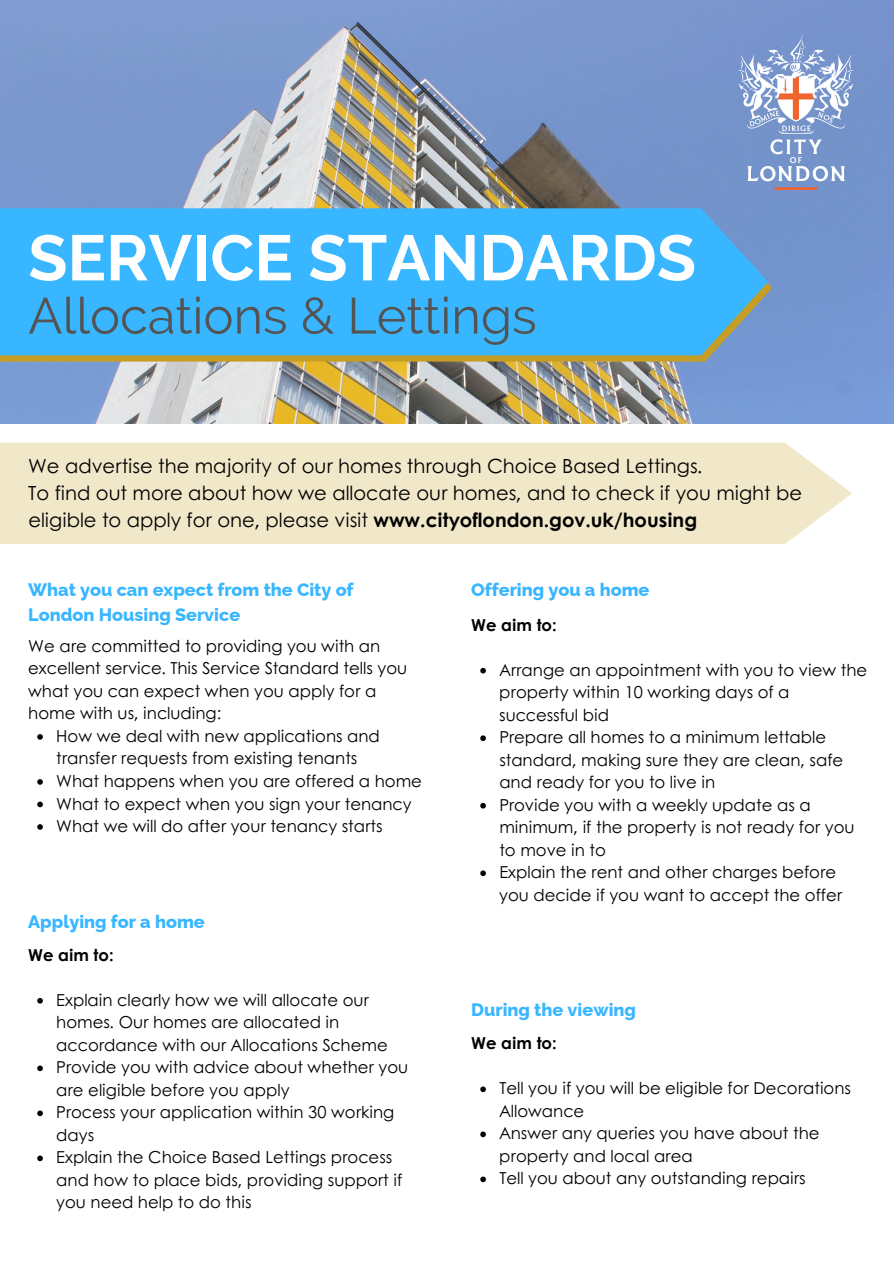
<style>
.page{position:relative;width:894px;height:1264px;background:#fff}
.page>*{position:absolute;margin:0;border:0;box-sizing:border-box;transform-origin:0 0}
.t1{font:700 64.05px "Raleway";color:#fff}
.t2{font:50.55px "Raleway";color:#545454}
.t3{font:19.5px/27px "Century Gothic";color:#000}
.t4{font:800 18px/24.8px "Raleway";color:#38b6ff}
.t5{font:16.5px/22.5px "Century Gothic";color:#000}
.t6{font:700 16.5px "Century Gothic";color:#000}
.s1{font-weight:700}
</style>
<div class="page">
<img style="left:0;top:0;width:892px;height:423px">
<svg style="left:0;top:214px;width:771px;height:147px;background:#af9d50"></svg>
<div style="left:0;top:208px;width:767px;height:147px;background:#38b6ff"></div>
<img style="left:738px;top:35px;width:114px;height:154px">
<div style="left:0;top:442px;width:851px;height:102px;background:#f1e7c9"></div>
<svg style="left:37px;top:734px;width:6px;height:5px"></svg>
<svg style="left:37px;top:779px;width:6px;height:5px"></svg>
<svg style="left:37px;top:801px;width:6px;height:6px"></svg>
<svg style="left:37px;top:824px;width:6px;height:5px"></svg>
<svg style="left:37px;top:998px;width:6px;height:5px"></svg>
<svg style="left:37px;top:1065px;width:6px;height:6px"></svg>
<svg style="left:37px;top:1110px;width:6px;height:6px"></svg>
<svg style="left:37px;top:1155px;width:6px;height:6px"></svg>
<svg style="left:480px;top:668px;width:6px;height:5px"></svg>
<svg style="left:480px;top:735px;width:6px;height:6px"></svg>
<svg style="left:480px;top:803px;width:6px;height:5px"></svg>
<svg style="left:480px;top:870px;width:6px;height:6px"></svg>
<svg style="left:480px;top:1086px;width:6px;height:6px"></svg>
<svg style="left:480px;top:1131px;width:6px;height:6px"></svg>
<svg style="left:480px;top:1176px;width:6px;height:6px"></svg>
<p class="t1" style="left:28px;top:220px;width:669px">SERVICE STANDARDS</p>
<p class="t2" style="left:28px;top:286px;width:510px">Allocations &amp; Lettings</p>
<p class="t3" style="left:28px;top:451px;width:775px">We advertise the majority of our homes through Choice Based Lettings.<br>To find out more about how we allocate our homes, and to check if you might be eligible to apply for one, please visit <span class="s1">www.cityoflondon.gov.uk/housing</span></p>
<h1 class="t4" style="left:28px;top:577px;width:327px">What you can expect from the City of<br>London Housing Service</h1>
<p class="t5" style="left:28px;top:634px;width:380px">We are committed to providing you with an excellent service. This Service Standard tells you what you can expect when you apply for a home with us, including:</p>
<p class="t5" style="left:56px;top:724px;width:325px">How we deal with new applications and transfer requests from existing tenants</p>
<p class="t5" style="left:56px;top:769px;width:367px">What happens when you are offered a home</p>
<p class="t5" style="left:56px;top:791px;width:357px">What to expect when you sign your tenancy</p>
<p class="t5" style="left:56px;top:814px;width:328px">What we will do after your tenancy starts</p>
<h1 class="t4" style="left:28px;top:908px;width:178px">Applying for a home</h1>
<h2 class="t6" style="left:28px;top:942px;width:87px">We aim to:</h2>
<p class="t5" style="left:56px;top:987px;width:333px">Explain clearly how we will allocate our homes. Our homes are allocated in accordance with our Allocations Scheme</p>
<p class="t5" style="left:56px;top:1055px;width:353px">Provide you with advice about whether you are eligible before you apply</p>
<p class="t5" style="left:56px;top:1100px;width:339px">Process your application within 30 working days</p>
<p class="t5" style="left:56px;top:1145px;width:347px">Explain the Choice Based Lettings process and how to place bids, providing support if you need help to do this</p>
<h1 class="t4" style="left:471px;top:577px;width:180px">Offering you a home</h1>
<h2 class="t6" style="left:471px;top:612px;width:87px">We aim to:</h2>
<p class="t5" style="left:499px;top:657px;width:369px">Arrange an appointment with you to view the property within 10 working days of a successful bid</p>
<p class="t5" style="left:499px;top:725px;width:345px">Prepare all homes to a minimum lettable standard, making sure they are clean, safe and ready for you to live in</p>
<p class="t5" style="left:499px;top:792px;width:356px">Provide you with a weekly update as a minimum, if the property is not ready for you to move in to</p>
<p class="t5" style="left:499px;top:860px;width:344px">Explain the rent and other charges before you decide if you want to accept the offer</p>
<h1 class="t4" style="left:471px;top:997px;width:166px">During the viewing</h1>
<h2 class="t6" style="left:471px;top:1030px;width:87px">We aim to:</h2>
<p class="t5" style="left:499px;top:1076px;width:353px">Tell you if you will be eligible for Decorations<br>Allowance</p>
<p class="t5" style="left:499px;top:1121px;width:321px">Answer any queries you have about the property and local area</p>
<p class="t5" style="left:499px;top:1166px;width:308px">Tell you about any outstanding repairs</p>
</div>
